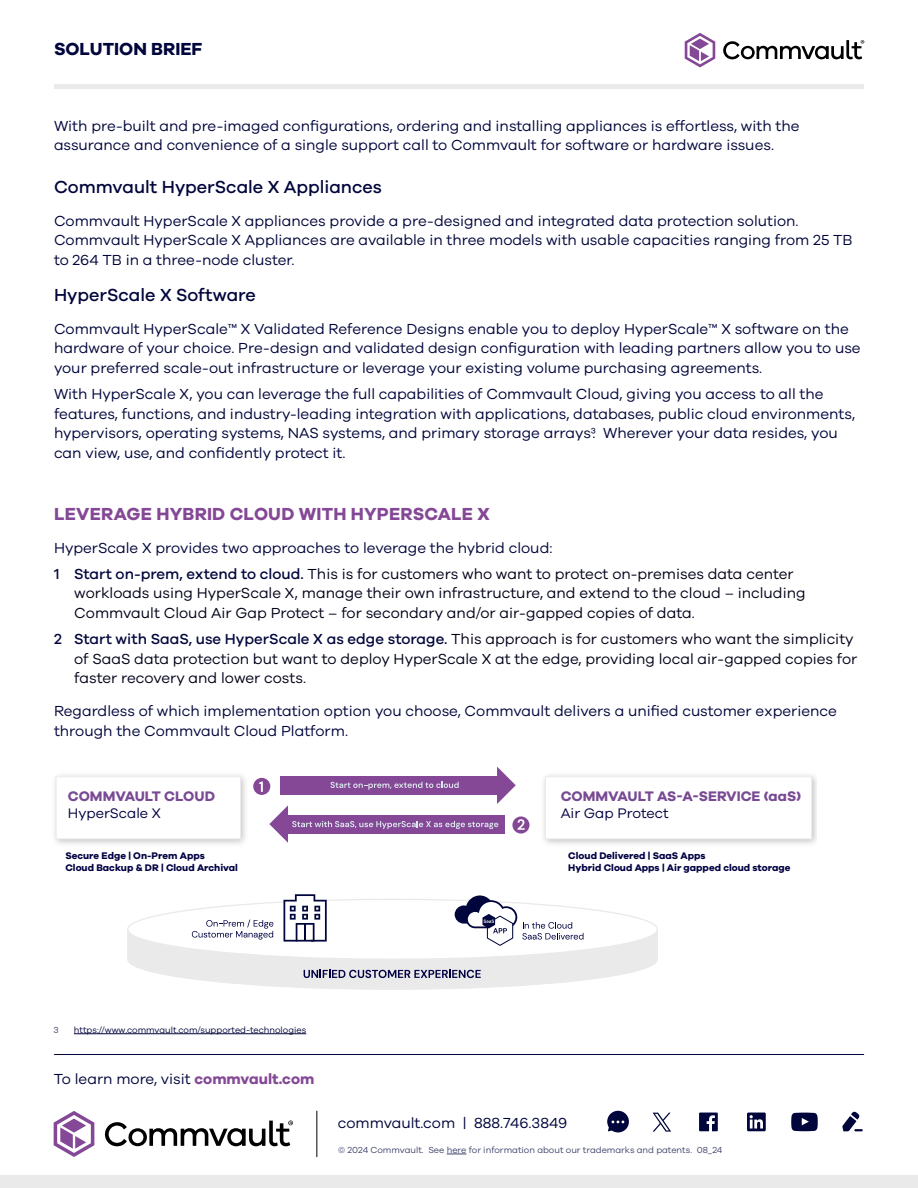
<style>
.page{position:relative;width:918px;height:1188px;background:#fff}
.page>*{position:absolute;margin:0;border:0;box-sizing:border-box;transform-origin:0 0}
.t1{font:500 18px "Galano Grotesque";color:#00053b}
.t2{font:700 18px "Galano Grotesque";letter-spacing:.01em;color:#844896}
.t3{font:700 18px "Galano Grotesque";color:#00053b}
.t4{font:15px/19.5px "Galano Grotesque";color:#00053b}
.t5{font:15px/19.5px "Galano Grotesque";color:#000218}
.t6{font:700 14.25px "Galano Grotesque";color:#784a93}
.t7{font:14.25px "Galano Grotesque";color:#000042}
.t8{font:700 9.9px/12.3px "Galano Grotesque";color:#000042}
.t9{font:9px "Galano Grotesque";color:#40446c}
.t10{font:9px "Galano Grotesque";color:#00053b}
.s1{font-weight:500}
.s2{color:#000218}
.s3{font-weight:500;color:#00053b}
.s4{font-weight:700;color:#844896}
</style>
<div class="page">
<hr style="left:54px;top:1054px;width:810px;height:1px;background:#00053b">
<hr style="left:316px;top:1111px;width:1px;height:46px;background:#000">
<svg style="left:447px;top:1154px;width:19px;height:1px"></svg>
<svg style="left:699px;top:1113px;width:19px;height:18px"></svg>
<svg style="left:791px;top:1113px;width:27px;height:18px"></svg>
<svg style="left:747px;top:1113px;width:19px;height:18px"></svg>
<svg style="left:842px;top:1111px;width:21px;height:20px"></svg>
<svg style="left:607px;top:1111px;width:22px;height:21px"></svg>
<svg style="left:653px;top:1113px;width:18px;height:19px"></svg>
<svg style="left:54px;top:1111px;width:40px;height:46px"></svg>
<svg style="left:104px;top:1121px;width:189px;height:25px"></svg>
<div style="left:0;top:1176px;width:918px;height:12px;background:#eaeaea"></div>
<div style="left:54px;top:84px;width:810px;height:5px;background:#eaeaea"></div>
<svg style="left:685px;top:33px;width:30px;height:34px"></svg>
<svg style="left:723px;top:40px;width:141px;height:19px"></svg>
<div style="left:56px;top:777px;width:185px;height:62px;border:1px solid #eaeaea"></div>
<div style="left:545px;top:777px;width:267px;height:62px;border:1px solid #eaeaea"></div>
<div style="left:253px;top:778px;width:17px;height:17px;background:#844896;border-radius:50%"></div>
<svg style="left:259px;top:782px;width:4px;height:10px"></svg>
<svg style="left:512px;top:816px;width:18px;height:18px"></svg>
<svg style="left:127px;top:894px;width:531px;height:96px"></svg>
<svg style="left:269px;top:767px;width:256px;height:76px"></svg>
<hr style="left:74px;top:1033px;width:232px;height:1px;background:#00053b">
<p class="t3" style="left:54px;top:38px;width:150px">SOLUTION BRIEF</p>
<p class="t4" style="left:54px;top:115px;width:747px">With pre-built and pre-imaged configurations, ordering and installing appliances is effortless, with the assurance and convenience of a single support call to Commvault for software or hardware issues.</p>
<p class="t1" style="left:54px;top:176px;width:329px">Commvault HyperScale X Appliances</p>
<p class="t4" style="left:54px;top:210px;width:800px">Commvault HyperScale X appliances provide a pre-designed and integrated data protection solution.<br>Commvault HyperScale X Appliances are available in three models with usable capacities ranging from 25 TB to 264 TB in a three-node cluster.</p>
<p class="t1" style="left:54px;top:284px;width:204px">HyperScale X Software</p>
<p class="t4" style="left:54px;top:318px;width:808px">Commvault HyperScale™ X Validated Reference Designs enable you to deploy HyperScale™ X software on the hardware of your choice. Pre-design and validated design configuration with leading partners allow you to use your preferred scale-out infrastructure or leverage your existing volume purchasing agreements.</p>
<p class="t4" style="left:54px;top:384px;width:803px">With HyperScale X, you can leverage the full capabilities of Commvault Cloud, giving you access to all the features, functions, and industry-leading integration with applications, databases, public cloud environments, hypervisors, operating systems, NAS systems, and primary storage arrays3. Wherever your data resides, you can view, use, and confidently protect it.</p>
<p class="t2" style="left:54px;top:502px;width:437px">LEVERAGE HYBRID CLOUD WITH HYPERSCALE X</p>
<p class="t4" style="left:54px;top:534px;width:741px;line-height:26.2px">HyperScale X provides two approaches to leverage the hybrid cloud:<br><span class="s1">1 Start on-prem, extend to cloud.</span> <span class="s2">This is for customers who want to protect on-premises data center</span></p>
<p class="t5" style="left:74px;top:583px;width:733px">workloads using HyperScale X, manage their own infrastructure, and extend to the cloud – including<br>Commvault Cloud Air Gap Protect – for secondary and/or air-gapped copies of data.</p>
<p class="t5" style="left:74px;top:629px;width:785px;text-indent:-20px"><span class="s3">2 Start with SaaS, use HyperScale X as edge storage.</span> This approach is for customers who want the simplicity of SaaS data protection but want to deploy HyperScale X at the edge, providing local air-gapped copies for faster recovery and lower costs.</p>
<p class="t4" style="left:54px;top:701px;width:784px">Regardless of which implementation option you choose, Commvault delivers a unified customer experience through the Commvault Cloud Platform.</p>
<p class="t6" style="left:68px;top:787px;width:149px">COMMVAULT CLOUD</p>
<p class="t7" style="left:68px;top:805px;width:95px">HyperScale X</p>
<p class="t6" style="left:561px;top:787px;width:242px">COMMVAULT AS-A-SERVICE (aaS)</p>
<p class="t7" style="left:561px;top:805px;width:110px">Air Gap Protect</p>
<p class="t8" style="left:65px;top:849px;width:174px">Secure Edge | On-Prem Apps<br>Cloud Backup &amp; DR | Cloud Archival</p>
<p class="t8" style="left:568px;top:849px;width:224px">Cloud Delivered | SaaS Apps<br>Hybrid Cloud Apps | Air gapped cloud storage</p>
<p class="t9" style="left:54px;top:1024px;width:7px">3</p>
<p class="t10" style="left:74px;top:1024px;width:234px">https://www.commvault.com/supported-technologies</p>
<p class="t4" style="left:54px;top:1068px;width:262px">To learn more, visit <span class="s4">commvault.com</span></p>
<p class="t4" style="left:338px;top:1113px;width:231px">commvault.com | 888.746.3849</p>
<p class="t9" style="left:338px;top:1145px;width:386px">© 2024 Commvault. See here for information about our trademarks and patents. 08_24</p>
</div>
